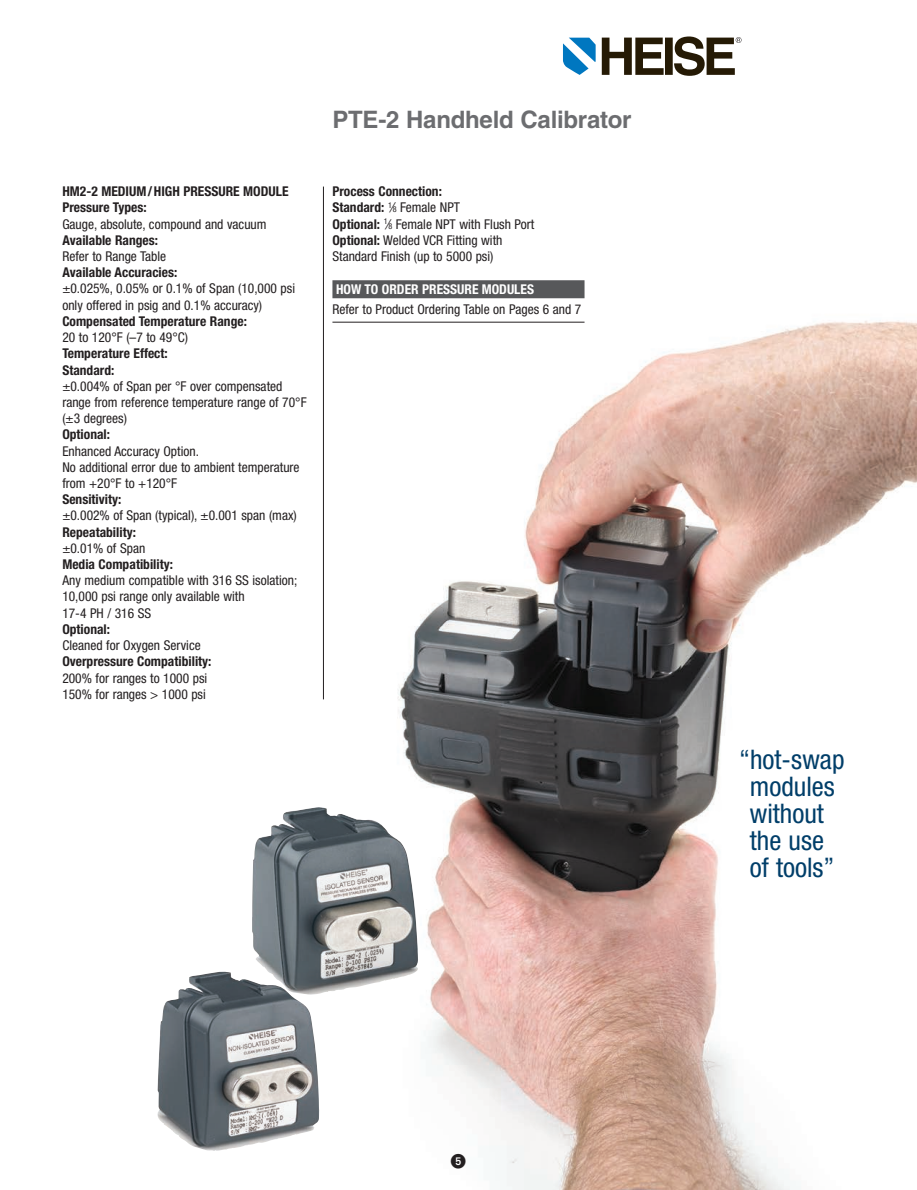
<style>
.page{position:relative;width:917px;height:1190px;background:#fff}
.page>*{position:absolute;margin:0;border:0;box-sizing:border-box;transform-origin:0 0}
.t1{font:condensed 27px/27px "Helvetica Neue";color:#003e69;text-align:center}
.t2{font:700 24px "Helvetica";letter-spacing:-.01em;color:#6c6d70}
.t3{font:condensed 13.5px/16.2px "Helvetica Neue";color:#231f20}
.t4{font:700 condensed 13.5px/16.2px "Helvetica Neue";color:#231f20}
.t5{font:700 condensed 13.5px "Helvetica Neue";color:#fff}
.s1{font-weight:700}
.s2{font-size:8.1px}
</style>
<div class="page">
<svg style="left:602px;top:36px;width:139px;height:40px"></svg>
<svg style="left:563px;top:38px;width:32px;height:37px"></svg>
<img style="left:374px;top:321px;width:543px;height:868px">
<img style="left:252px;top:807px;width:166px;height:187px">
<img style="left:157px;top:971px;width:162px;height:179px">
<hr style="left:323px;top:186px;width:1px;height:513px;background:#231f20">
<div style="left:332px;top:280px;width:252px;height:18px;background:#57585a"></div>
<hr style="left:332px;top:322px;width:252px;height:1px;background:#231f20">
<svg style="left:451px;top:1153px;width:15px;height:15px"></svg>
<p class="t4" style="left:62px;top:184px;width:228px">HM2-2 MEDIUM/HIGH PRESSURE MODULE<br>Pressure Types:</p>
<p class="t3" style="left:62px;top:217px;width:206px">Gauge, absolute, compound and vacuum</p>
<p class="t4" style="left:62px;top:233px;width:97px">Available Ranges:</p>
<p class="t3" style="left:62px;top:249px;width:105px">Refer to Range Table</p>
<p class="t4" style="left:62px;top:265px;width:116px">Available Accuracies:</p>
<p class="t3" style="left:62px;top:282px;width:234px">±0.025%, 0.05% or 0.1% of Span (10,000 psi only offered in psig and 0.1% accuracy)</p>
<p class="t4" style="left:62px;top:314px;width:186px">Compensated Temperature Range:</p>
<p class="t3" style="left:62px;top:330px;width:127px">20 to 120°F (–7 to 49°C)</p>
<p class="t4" style="left:62px;top:346px;width:107px">Temperature Effect:<br>Standard:</p>
<p class="t3" style="left:62px;top:379px;width:246px">±0.004% of Span per °F over compensated range from reference temperature range of 70°F (±3 degrees)</p>
<p class="t4" style="left:62px;top:427px;width:49px">Optional:</p>
<p class="t3" style="left:62px;top:444px;width:239px">Enhanced Accuracy Option.<br>No additional error due to ambient temperature from +20°F to +120°F</p>
<p class="t4" style="left:62px;top:492px;width:60px">Sensitivity:</p>
<p class="t3" style="left:62px;top:508px;width:236px">±0.002% of Span (typical), ±0.001 span (max)</p>
<p class="t4" style="left:62px;top:525px;width:75px">Repeatability:</p>
<p class="t3" style="left:62px;top:541px;width:84px">±0.01% of Span</p>
<p class="t4" style="left:62px;top:557px;width:112px">Media Compatibility:</p>
<p class="t3" style="left:62px;top:573px;width:236px">Any medium compatible with 316 SS isolation;<br>10,000 psi range only available with<br>17-4 PH / 316 SS</p>
<p class="t4" style="left:62px;top:622px;width:49px">Optional:</p>
<p class="t3" style="left:62px;top:638px;width:140px">Cleaned for Oxygen Service</p>
<p class="t4" style="left:62px;top:654px;width:151px">Overpressure Compatibility:</p>
<p class="t3" style="left:62px;top:670px;width:146px">200% for ranges to 1000 psi<br>150% for ranges &gt; 1000 psi</p>
<h2 class="t2" style="left:332px;top:111px;width:300px">PTE-2 Handheld Calibrator</h2>
<p class="t3" style="left:332px;top:184px;width:203px"><span class="s1">Process Connection:<br>Standard:</span> <sup>1</sup>⁄<span class="s2">8</span> Female NPT<br><span class="s1">Optional:</span> <sup>1</sup>⁄<span class="s2">8</span> Female NPT with Flush Port<br><span class="s1">Optional:</span> Welded VCR Fitting with<br>Standard Finish (up to 5000 psi)</p>
<p class="t5" style="left:336px;top:284px;width:199px">HOW TO ORDER PRESSURE MODULES</p>
<p class="t3" style="left:332px;top:303px;width:250px">Refer to Product Ordering Table on Pages 6 and 7</p>
<h1 class="t1" style="left:739px;top:748px;width:107px">“hot-swap modules without the use<br>of tools”</h1>
</div>
